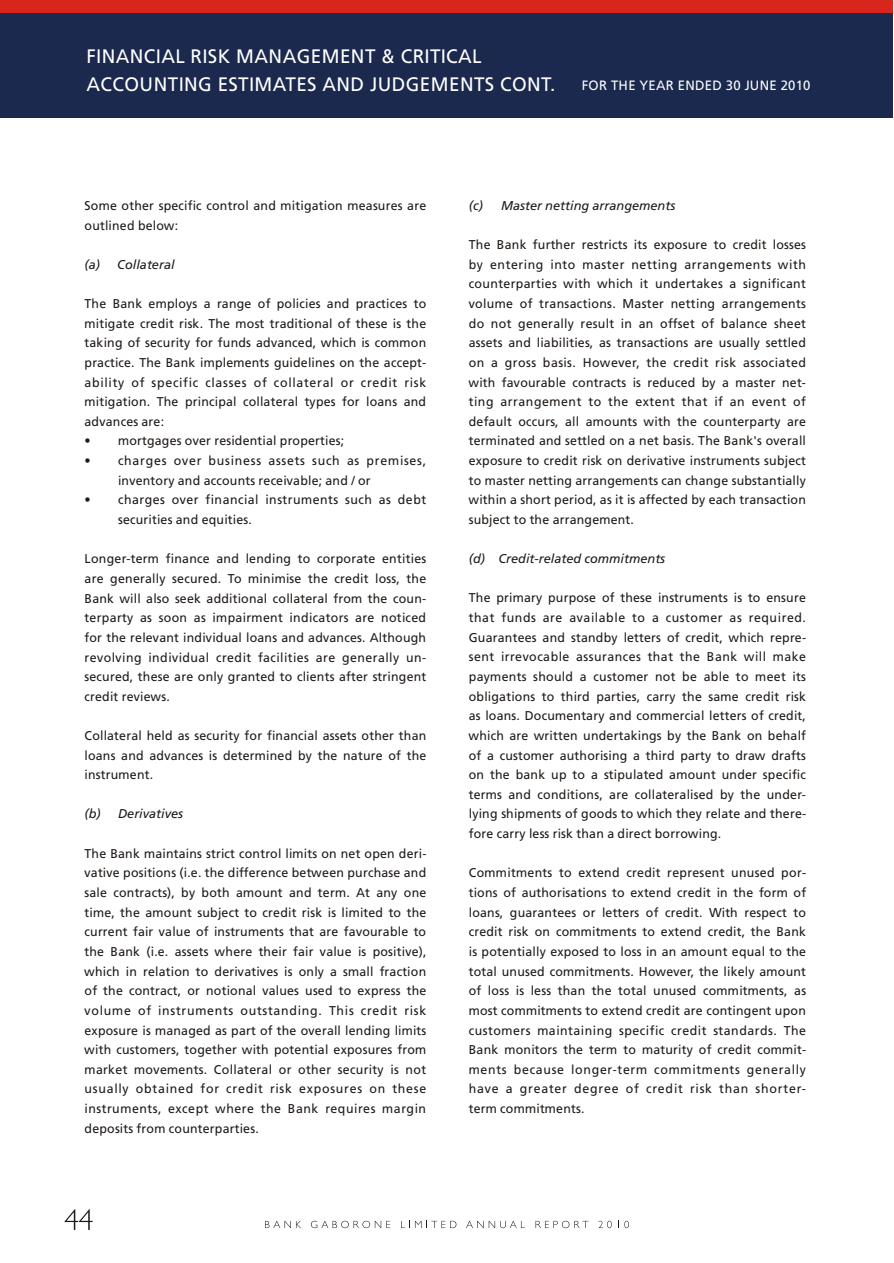
<style>
.page{position:relative;width:894px;height:1263px;background:#fff}
.page>*{position:absolute;margin:0;border:0;box-sizing:border-box;transform-origin:0 0}
.t1{font:19.5px/27.8px "Frutiger 55 Roman";color:#fff}
.t2{font:13.5px "Frutiger 55 Roman";color:#fff}
.t3{font:12.75px/19.6px "Frutiger 55 Roman";color:#1f1a17;text-align:justify}
.t4{font:italic 12.75px "Frutiger 56";color:#1f1a17}
.t5{font:12.75px/19.6px "Frutiger 55 Roman";letter-spacing:.045em;color:#1f1a17}
.t6{font:12.75px/19.6px "Frutiger 55 Roman";letter-spacing:.02em;color:#1f1a17}
</style>
<div class="page">
<svg style="left:265px;top:1221px;width:36px;height:7px"></svg>
<svg style="left:311px;top:1221px;width:79px;height:7px"></svg>
<svg style="left:401px;top:1221px;width:55px;height:7px"></svg>
<svg style="left:466px;top:1221px;width:59px;height:7px"></svg>
<svg style="left:536px;top:1221px;width:52px;height:7px"></svg>
<svg style="left:599px;top:1221px;width:13px;height:7px"></svg>
<svg style="left:618px;top:1221px;width:11px;height:7px"></svg>
<svg style="left:64px;top:1209px;width:29px;height:21px"></svg>
<div style="left:0;top:0;width:893px;height:118px;background:#1a294d"></div>
<div style="left:0;top:0;width:893px;height:13px;background:#d9261c"></div>
<h1 class="t1" style="left:87px;top:44px;width:471px">FINANCIAL RISK MANAGEMENT &amp; CRITICAL<br>ACCOUNTING ESTIMATES AND JUDGEMENTS CONT.</h1>
<p class="t2" style="left:582px;top:80px;width:230px">FOR THE YEAR ENDED 30 JUNE 2010</p>
<p class="t3" style="left:85px;top:197px;width:343px">Some other specific control and mitigation measures are outlined below:</p>
<p class="t4" style="left:85px;top:259px;width:92px">(a) Collateral</p>
<p class="t3" style="left:85px;top:295px;width:343px">The Bank employs a range of policies and practices to mitigate credit risk. The most traditional of these is the taking of security for funds advanced, which is common practice. The Bank implements guidelines on the accept&shy;ability of specific classes of collateral or credit risk mitigation. The principal collateral types for loans and advances are:</p>
<p class="t3" style="left:85px;top:432px;width:261px">• mortgages over residential properties;</p>
<p class="t5" style="left:118px;top:452px;width:310px;text-indent:-33px">• charges over business assets such as premises, inventory and accounts receivable; and / or</p>
<p class="t6" style="left:118px;top:491px;width:310px;text-indent:-33px">• charges over financial instruments such as debt securities and equities.</p>
<p class="t3" style="left:85px;top:550px;width:344px">Longer-term finance and lending to corporate entities are generally secured. To minimise the credit loss, the Bank will also seek additional collateral from the coun&shy;terparty as soon as impairment indicators are noticed for the relevant individual loans and advances. Although revolving individual credit facilities are generally un&shy;secured, these are only granted to clients after stringent credit reviews.</p>
<p class="t3" style="left:85px;top:727px;width:344px">Collateral held as security for financial assets other than loans and advances is determined by the nature of the instrument.</p>
<p class="t4" style="left:85px;top:809px;width:100px">(b) Derivatives</p>
<p class="t3" style="left:85px;top:845px;width:344px">The Bank maintains strict control limits on net open deri&shy;vative positions (i.e. the difference between purchase and sale contracts), by both amount and term. At any one time, the amount subject to credit risk is limited to the current fair value of instruments that are favourable to the Bank (i.e. assets where their fair value is positive), which in relation to derivatives is only a small fraction of the contract, or notional values used to express the volume of instruments outstanding. This credit risk exposure is managed as part of the overall lending limits with customers, together with potential exposures from market movements. Collateral or other security is not usually obtained for credit risk exposures on these instruments, except where the Bank requires margin deposits from counterparties.</p>
<p class="t4" style="left:469px;top:200px;width:208px">(c) Master netting arrangements</p>
<p class="t3" style="left:469px;top:236px;width:339px">The Bank further restricts its exposure to credit losses by entering into master netting arrangements with counterparties with which it undertakes a significant volume of transactions. Master netting arrangements do not generally result in an offset of balance sheet assets and liabilities, as transactions are usually settled on a gross basis. However, the credit risk associated with favourable contracts is reduced by a master net&shy;ting arrangement to the extent that if an event of default occurs, all amounts with the counterparty are terminated and settled on a net basis. The Bank's overall exposure to credit risk on derivative instruments subject to master netting arrangements can change substantially within a short period, as it is affected by each transaction subject to the arrangement.</p>
<p class="t4" style="left:469px;top:554px;width:198px">(d) Credit-related commitments</p>
<p class="t3" style="left:469px;top:589px;width:339px">The primary purpose of these instruments is to ensure that funds are available to a customer as required.<br>Guarantees and standby letters of credit, which repre&shy;sent irrevocable assurances that the Bank will make payments should a customer not be able to meet its obligations to third parties, carry the same credit risk as loans. Documentary and commercial letters of credit, which are written undertakings by the Bank on behalf of a customer authorising a third party to draw drafts on the bank up to a stipulated amount under specific terms and conditions, are collateralised by the under&shy;lying shipments of goods to which they relate and there&shy;fore carry less risk than a direct borrowing.</p>
<p class="t3" style="left:469px;top:864px;width:339px">Commitments to extend credit represent unused por&shy;tions of authorisations to extend credit in the form of loans, guarantees or letters of credit. With respect to credit risk on commitments to extend credit, the Bank is potentially exposed to loss in an amount equal to the total unused commitments. However, the likely amount of loss is less than the total unused commitments, as most commitments to extend credit are contingent upon customers maintaining specific credit standards. The Bank monitors the term to maturity of credit commit&shy;ments because longer-term commitments generally have a greater degree of credit risk than shorter&shy;term commitments.</p>
</div>
